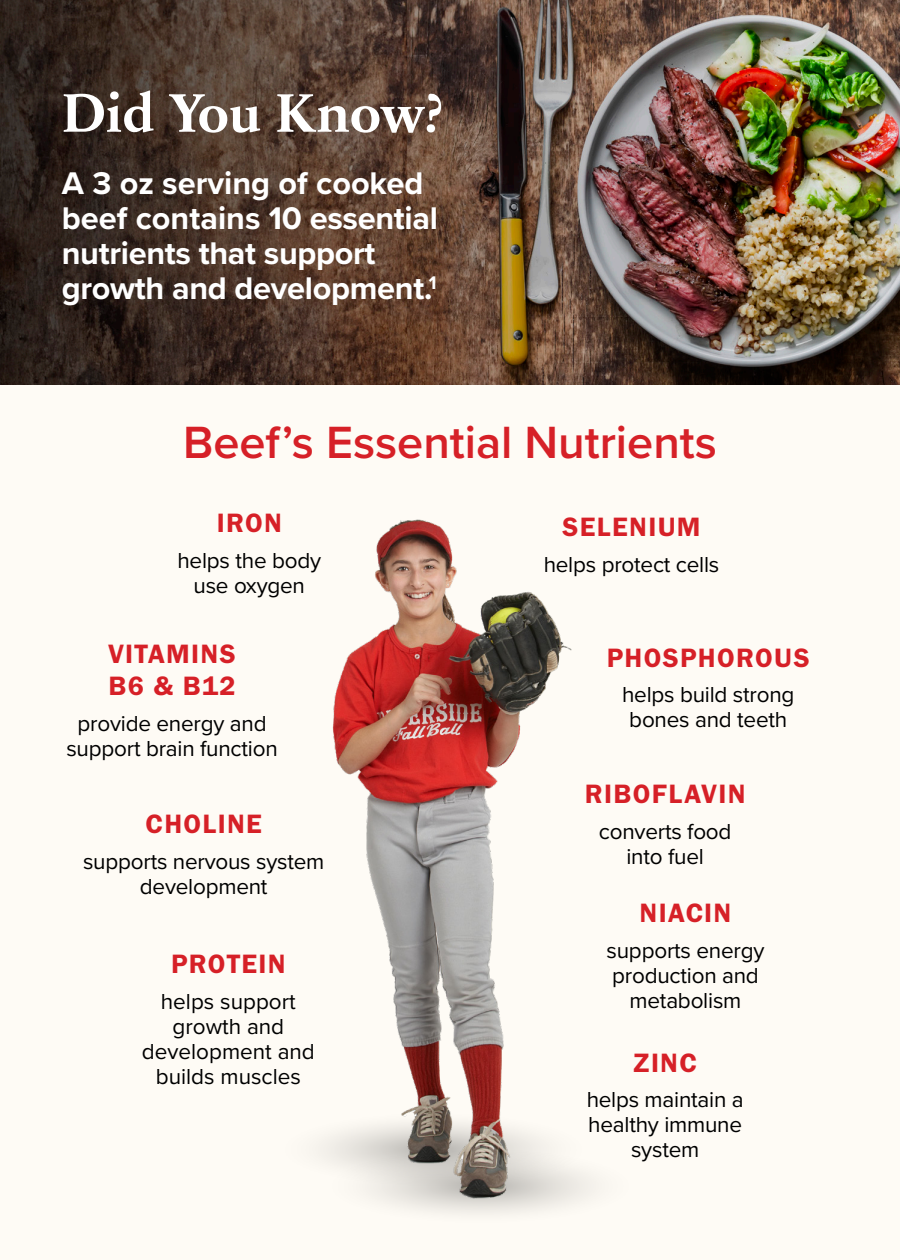
<style>
.page{position:relative;width:900px;height:1260px;background:#fefbf5}
.page>*{position:absolute;margin:0;border:0;box-sizing:border-box;transform-origin:0 0}
.t1{font:700 55px "Sabon Next LT";color:#fff}
.t2{font:600 46.75px "Proxima Nova";color:#d62027}
.t3{font:700 32.5px/35px "Proxima Nova";letter-spacing:-.01em;color:#fff}
.t4{font:27.5px/32.5px "Franklin Gothic URW Dem";letter-spacing:.05em;color:#d62027}
.t5{font:22.5px/25px "Proxima Nova";letter-spacing:-.01em;color:#000;text-align:center}
</style>
<div class="page">
<img style="left:0;top:0;width:900px;height:385px">
<img style="left:323px;top:519px;width:290px;height:681px">
<p class="t1" style="left:62px;top:70px;width:383px">Did You Know?</p>
<p class="t3" style="left:62px;top:165px;width:378px">A 3 oz serving of cooked beef contains 10 essential nutrients that support growth and development.<sup>1</sup></p>
<p class="t2" style="left:183px;top:408px;width:535px">Beef’s Essential Nutrients</p>
<p class="t4" style="left:217px;top:506px;width:67px">IRON</p>
<p class="t5" style="left:177px;top:547px;width:145px">helps the body use oxygen</p>
<p class="t4" style="left:108px;top:637px;width:129px">VITAMINS<br>B6 &amp; B12</p>
<p class="t5" style="left:66px;top:710px;width:213px">provide energy and support brain function</p>
<p class="t4" style="left:146px;top:807px;width:118px">CHOLINE</p>
<p class="t5" style="left:83px;top:848px;width:243px">supports nervous system development</p>
<p class="t4" style="left:171px;top:947px;width:116px">PROTEIN</p>
<p class="t5" style="left:142px;top:988px;width:175px">helps support growth and development and builds muscles</p>
<p class="t4" style="left:563px;top:510px;width:140px">SELENIUM</p>
<p class="t5" style="left:544px;top:551px;width:177px">helps protect cells</p>
<p class="t4" style="left:607px;top:641px;width:204px">PHOSPHOROUS</p>
<p class="t5" style="left:622px;top:681px;width:174px">helps build strong bones and teeth</p>
<p class="t4" style="left:585px;top:777px;width:162px">RIBOFLAVIN</p>
<p class="t5" style="left:599px;top:818px;width:134px">converts food into fuel</p>
<p class="t4" style="left:640px;top:896px;width:93px">NIACIN</p>
<p class="t5" style="left:607px;top:937px;width:159px">supports energy production and metabolism</p>
<p class="t4" style="left:634px;top:1046px;width:65px">ZINC</p>
<p class="t5" style="left:587px;top:1086px;width:159px">helps maintain a healthy immune system</p>
</div>
